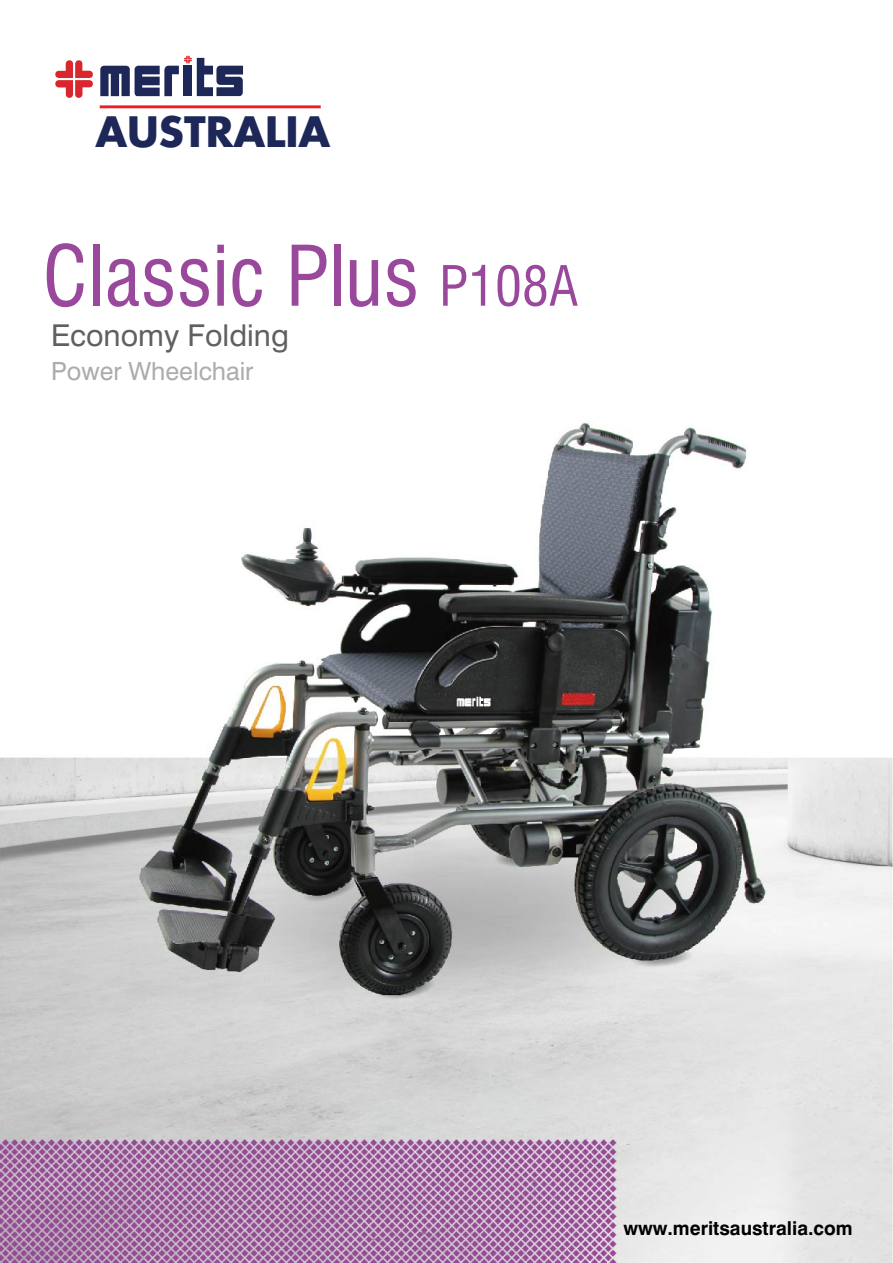
<style>
.page{position:relative;width:893px;height:1263px;background:#fff}
.page>*{position:absolute;margin:0;border:0;box-sizing:border-box;transform-origin:0 0}
.t1{font:81.15px "Swiss Roman Cond";color:#9a489c}
.t2{font:700 40.8px "Futura";color:#1d2758}
.t3{font:30.15px "Swiss Roman";color:#606060}
.t4{font:25.05px "Swiss Roman";color:#acacac}
.t5{font:700 19.2px "Swiss";color:#000}
.s1{font-size:54px}
</style>
<div class="page">
<img style="left:0;top:422px;width:893px;height:841px">
<svg style="left:55px;top:60px;width:38px;height:38px"></svg>
<svg style="left:100px;top:56px;width:143px;height:40px"></svg>
<hr style="left:100px;top:105px;width:221px;height:3px;background:#ed1d24">
<div style="left:51px;top:323px;width:383px;height:105px;background:#fff"></div>
<h2 class="t2" style="left:95px;top:103px;width:237px">AUSTRALIA</h2>
<h1 class="t1" style="left:43px;top:228px;width:537px">Classic Plus <span class="s1">P108A</span></h1>
<h3 class="t3" style="left:51px;top:317px;width:239px">Economy Folding</h3>
<h3 class="t4" style="left:51px;top:355px;width:204px">Power Wheelchair</h3>
<p class="t5" style="left:623px;top:1216px;width:231px">www.meritsaustralia.com</p>
</div>
